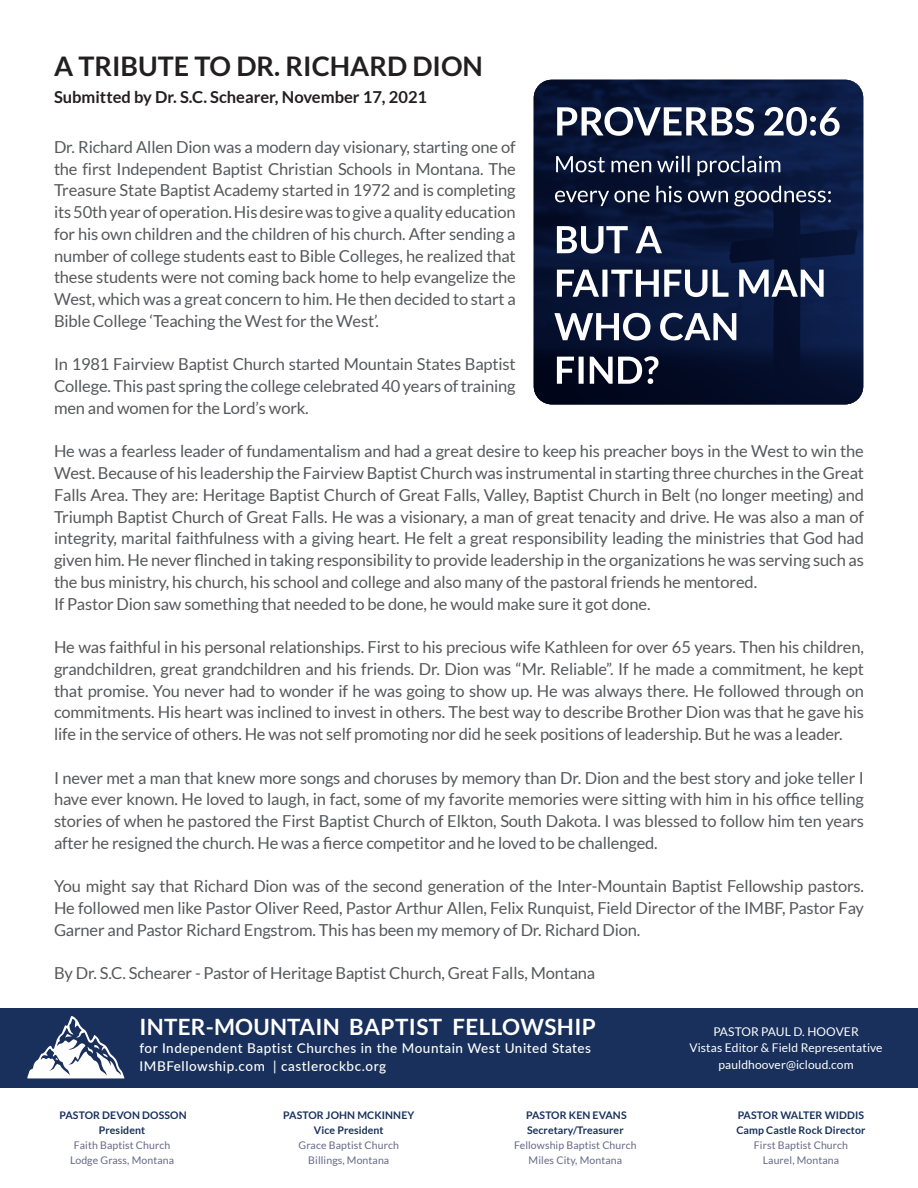
<style>
.page{position:relative;width:918px;height:1188px;background:#fff}
.page>*{position:absolute;margin:0;border:0;box-sizing:border-box;transform-origin:0 0}
.t1{font:700 27px "Lato";color:#231f20}
.t2{font:700 22.5px "Lato";letter-spacing:.02em;color:#fff}
.t3{font:16.5px/21.8px "Lato";letter-spacing:-.01em;color:#57585a;text-align:justify}
.t4{font:700 16.5px "Lato";color:#231f20}
.t5{font:500 13.5px/18px "Lato";letter-spacing:.04em;color:#fff}
.t6{font:12px/16.5px "Lato";letter-spacing:.01em;color:#fff;text-align:center}
.t7{font:10.5px/15px "Lato";letter-spacing:.01em;color:#666988;text-align:center}
.t8{font:700 10.5px/15px "Lato";letter-spacing:.01em;color:#18305b;text-align:center}
</style>
<div class="page">
<div style="left:0;top:1008px;width:918px;height:80px;background:#18305b"></div>
<svg style="left:27px;top:1016px;width:98px;height:62px"></svg>
<svg style="left:534px;top:80px;width:329px;height:324px;background:#081538"></svg>
<svg style="left:557px;top:356px;width:102px;height:28px"></svg>
<svg style="left:554px;top:313px;width:182px;height:28px"></svg>
<svg style="left:557px;top:270px;width:267px;height:27px"></svg>
<svg style="left:557px;top:226px;width:105px;height:28px"></svg>
<svg style="left:555px;top:186px;width:276px;height:20px;background:#3b445e"></svg>
<svg style="left:556px;top:156px;width:224px;height:20px;background:#3e4864"></svg>
<svg style="left:557px;top:107px;width:283px;height:29px"></svg>
<h1 class="t1" style="left:54px;top:50px;width:431px">A TRIBUTE TO DR. RICHARD DION</h1>
<p class="t4" style="left:54px;top:87px;width:375px">Submitted by Dr. S.C. Schearer, November 17, 2021</p>
<p class="t3" style="left:54px;top:136px;width:463px">Dr. Richard Allen Dion was a modern day visionary, starting one of the first Independent Baptist Christian Schools in Montana. The Treasure State Baptist Academy started in 1972 and is completing its 50th year of operation. His desire was to give a quality education for his own children and the children of his church. After sending a number of college students east to Bible Colleges, he realized that these students were not coming back home to help evangelize the West, which was a great concern to him. He then decided to start a Bible College ‘Teaching the West for the West’.</p>
<p class="t3" style="left:54px;top:353px;width:463px">In 1981 Fairview Baptist Church started Mountain States Baptist College. This past spring the college celebrated 40 years of training men and women for the Lord’s work.</p>
<p class="t3" style="left:54px;top:440px;width:812px;text-align:left">He was a fearless leader of fundamentalism and had a great desire to keep his preacher boys in the West to win the West. Because of his leadership the Fairview Baptist Church was instrumental in starting three churches in the Great Falls Area. They are: Heritage Baptist Church of Great Falls, Valley, Baptist Church in Belt (no longer meeting) and Triumph Baptist Church of Great Falls. He was a visionary, a man of great tenacity and drive. He was also a man of integrity, marital faithfulness with a giving heart. He felt a great responsibility leading the ministries that God had given him. He never flinched in taking responsibility to provide leadership in the organizations he was serving such as the bus ministry, his church, his school and college and also many of the pastoral friends he mentored.<br>If Pastor Dion saw something that needed to be done, he would make sure it got done.</p>
<p class="t3" style="left:54px;top:636px;width:812px">He was faithful in his personal relationships. First to his precious wife Kathleen for over 65 years. Then his children, grandchildren, great grandchildren and his friends. Dr. Dion was “Mr. Reliable”. If he made a commitment, he kept that promise. You never had to wonder if he was going to show up. He was always there. He followed through on commitments. His heart was inclined to invest in others. The best way to describe Brother Dion was that he gave his life in the service of others. He was not self promoting nor did he seek positions of leadership. But he was a leader.</p>
<p class="t3" style="left:54px;top:767px;width:812px">I never met a man that knew more songs and choruses by memory than Dr. Dion and the best story and joke teller I have ever known. He loved to laugh, in fact, some of my favorite memories were sitting with him in his office telling stories of when he pastored the First Baptist Church of Elkton, South Dakota. I was blessed to follow him ten years after he resigned the church. He was a fierce competitor and he loved to be challenged.</p>
<p class="t3" style="left:54px;top:875px;width:812px">You might say that Richard Dion was of the second generation of the Inter-Mountain Baptist Fellowship pastors.<br>He followed men like Pastor Oliver Reed, Pastor Arthur Allen, Felix Runquist, Field Director of the IMBF, Pastor Fay Garner and Pastor Richard Engstrom. This has been my memory of Dr. Richard Dion.</p>
<p class="t3" style="left:54px;top:962px;width:543px">By Dr. S.C. Schearer - Pastor of Heritage Baptist Church, Great Falls, Montana</p>
<h2 class="t2" style="left:140px;top:1014px;width:458px">INTER-MOUNTAIN BAPTIST FELLOWSHIP</h2>
<p class="t5" style="left:140px;top:1039px;width:453px">for Independent Baptist Churches in the Mountain West United States<br>IMBFellowship.com | castlerockbc.org</p>
<p class="t8" style="left:60px;top:1108px;width:129px">PASTOR DEVON DOSSON<br>President</p>
<p class="t7" style="left:70px;top:1138px;width:105px">Faith Baptist Church<br>Lodge Grass, Montana</p>
<p class="t8" style="left:283px;top:1108px;width:133px">PASTOR JOHN MCKINNEY<br>Vice President</p>
<p class="t7" style="left:299px;top:1138px;width:102px">Grace Baptist Church<br>Billings, Montana</p>
<p class="t8" style="left:526px;top:1108px;width:102px;text-align:left">PASTOR KEN EVANS<br>Secretary/Treasurer</p>
<p class="t7" style="left:514px;top:1138px;width:124px">Fellowship Baptist Church<br>Miles City, Montana</p>
<p class="t6" style="left:690px;top:1023px;width:195px">PASTOR PAUL D. HOOVER<br>Vistas Editor &amp; Field Representative pauldhoover@icloud.com</p>
<p class="t8" style="left:736px;top:1108px;width:131px;text-align:left">PASTOR WALTER WIDDIS<br>Camp Castle Rock Director</p>
<p class="t7" style="left:754px;top:1138px;width:96px">First Baptist Church<br>Laurel, Montana</p>
</div>
